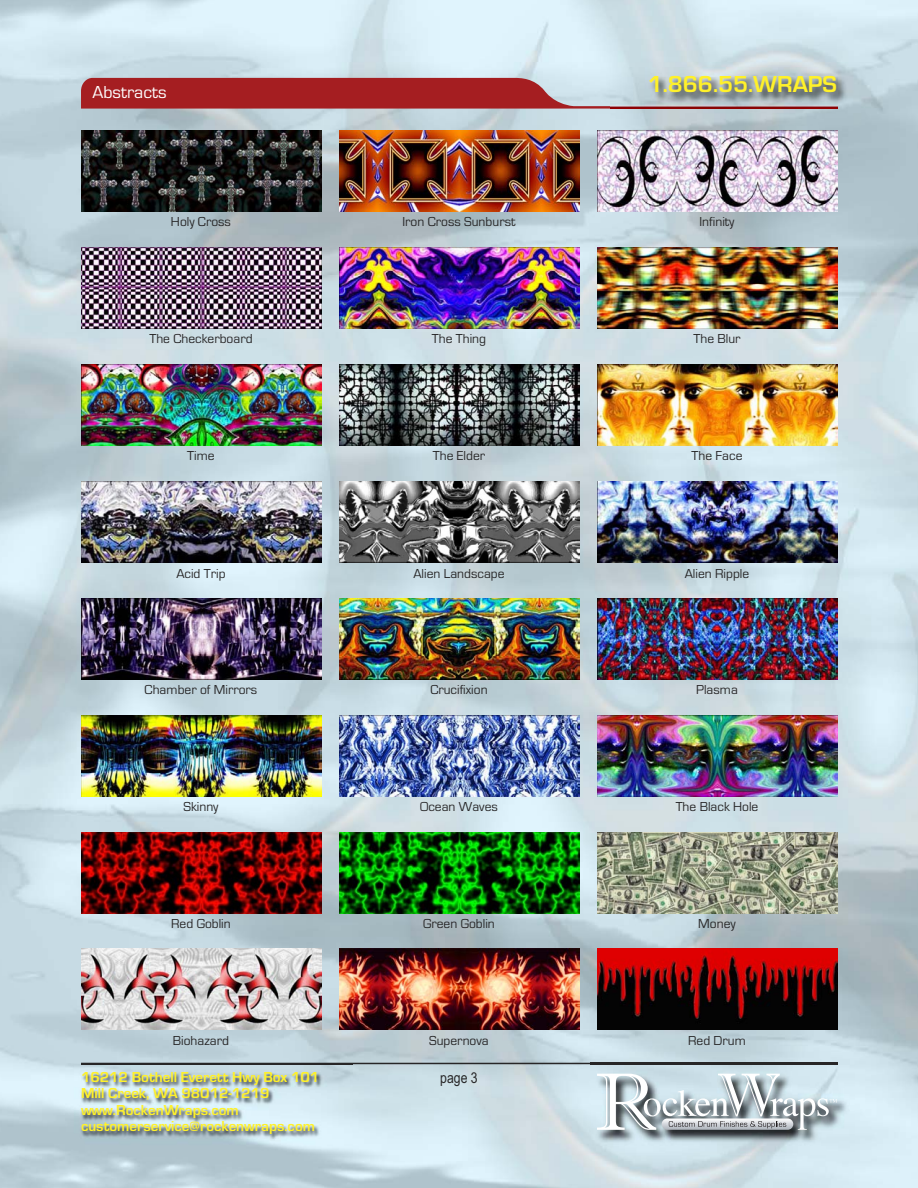
<style>
.page{position:relative;width:918px;height:1188px;background:#fff}
.page>*{position:absolute;margin:0;border:0;box-sizing:border-box;transform-origin:0 0}
.t1{font:700 24px "Eurostile";color:#fff12a}
.t2{font:18px "Eurostile";color:#fff}
.t3{font:700 15px/16.5px "Eurostile";color:#fff12a}
.t4{font:15px "Arial Narrow";color:#272627}
.t5{font:13.5px "Eurostile";color:#272627}
</style>
<div class="page">
<img style="left:0;top:0;width:918px;height:1188px">
<svg style="left:81px;top:78px;width:530px;height:31px"></svg>
<img style="left:81px;top:130px;width:240px;height:81px">
<img style="left:81px;top:247px;width:240px;height:81px">
<img style="left:81px;top:364px;width:240px;height:81px">
<img style="left:81px;top:832px;width:240px;height:81px">
<img style="left:339px;top:130px;width:240px;height:81px">
<img style="left:339px;top:247px;width:240px;height:81px">
<img style="left:339px;top:364px;width:240px;height:81px">
<img style="left:339px;top:832px;width:240px;height:81px">
<img style="left:597px;top:130px;width:240px;height:81px">
<img style="left:597px;top:247px;width:240px;height:81px">
<img style="left:597px;top:364px;width:240px;height:81px">
<img style="left:597px;top:832px;width:240px;height:81px">
<hr style="left:81px;top:1063px;width:756px;height:1px;background:#272627">
<img style="left:81px;top:482px;width:240px;height:81px">
<img style="left:339px;top:482px;width:240px;height:81px">
<img style="left:597px;top:482px;width:240px;height:81px">
<img style="left:81px;top:598px;width:240px;height:81px">
<img style="left:339px;top:598px;width:240px;height:81px">
<img style="left:597px;top:598px;width:240px;height:81px">
<img style="left:81px;top:715px;width:240px;height:81px">
<img style="left:339px;top:715px;width:240px;height:81px">
<img style="left:597px;top:715px;width:240px;height:81px">
<img style="left:81px;top:949px;width:240px;height:81px">
<img style="left:339px;top:949px;width:240px;height:81px">
<img style="left:597px;top:949px;width:240px;height:81px">
<img style="left:591px;top:1059px;width:264px;height:96px">
<img style="left:591px;top:1063px;width:246px;height:1px">
<svg style="left:597px;top:1074px;width:240px;height:56px"></svg>
<img style="left:611px;top:67px;width:250px;height:59px">
<img style="left:611px;top:78px;width:226px;height:30px">
<img style="left:74px;top:1064px;width:279px;height:98px">
<img style="left:81px;top:1064px;width:272px;height:1px">
<h2 class="t2" style="left:93px;top:86px;width:76px">Abstracts</h2>
<h1 class="t1" style="left:648px;top:76px;width:191px">1.866.55.WRAPS</h1>
<p class="t5" style="left:171px;top:217px;width:62px">Holy Cross</p>
<p class="t5" style="left:403px;top:217px;width:115px">Iron Cross Sunburst</p>
<p class="t5" style="left:700px;top:217px;width:36px">Infinity</p>
<p class="t5" style="left:149px;top:334px;width:105px">The Checkerboard</p>
<p class="t5" style="left:432px;top:334px;width:56px">The Thing</p>
<p class="t5" style="left:693px;top:334px;width:49px">The Blur</p>
<p class="t5" style="left:187px;top:451px;width:29px">Time</p>
<p class="t5" style="left:433px;top:451px;width:54px">The Elder</p>
<p class="t5" style="left:692px;top:451px;width:52px">The Face</p>
<p class="t5" style="left:176px;top:569px;width:51px">Acid Trip</p>
<p class="t5" style="left:413px;top:569px;width:93px">Alien Landscape</p>
<p class="t5" style="left:685px;top:569px;width:66px">Alien Ripple</p>
<p class="t5" style="left:145px;top:685px;width:114px">Chamber of Mirrors</p>
<p class="t5" style="left:430px;top:685px;width:59px">Crucifixion</p>
<p class="t5" style="left:696px;top:685px;width:43px">Plasma</p>
<p class="t5" style="left:183px;top:802px;width:37px">Skinny</p>
<p class="t5" style="left:420px;top:802px;width:79px">Ocean Waves</p>
<p class="t5" style="left:676px;top:802px;width:84px">The Black Hole</p>
<p class="t5" style="left:171px;top:919px;width:61px">Red Goblin</p>
<p class="t5" style="left:423px;top:919px;width:73px">Green Goblin</p>
<p class="t5" style="left:698px;top:919px;width:39px">Money</p>
<p class="t5" style="left:173px;top:1036px;width:58px">Biohazard</p>
<p class="t5" style="left:429px;top:1036px;width:61px">Supernova</p>
<p class="t5" style="left:688px;top:1036px;width:59px">Red Drum</p>
<p class="t3" style="left:81px;top:1070px;width:240px">16212 Bothell Everett Hwy Box 101<br>Mill Creek, WA 98012-1219 www.RockenWraps.com customerservice@rockenwraps.com</p>
<p class="t4" style="left:440px;top:1069px;width:39px">page 3</p>
</div>
